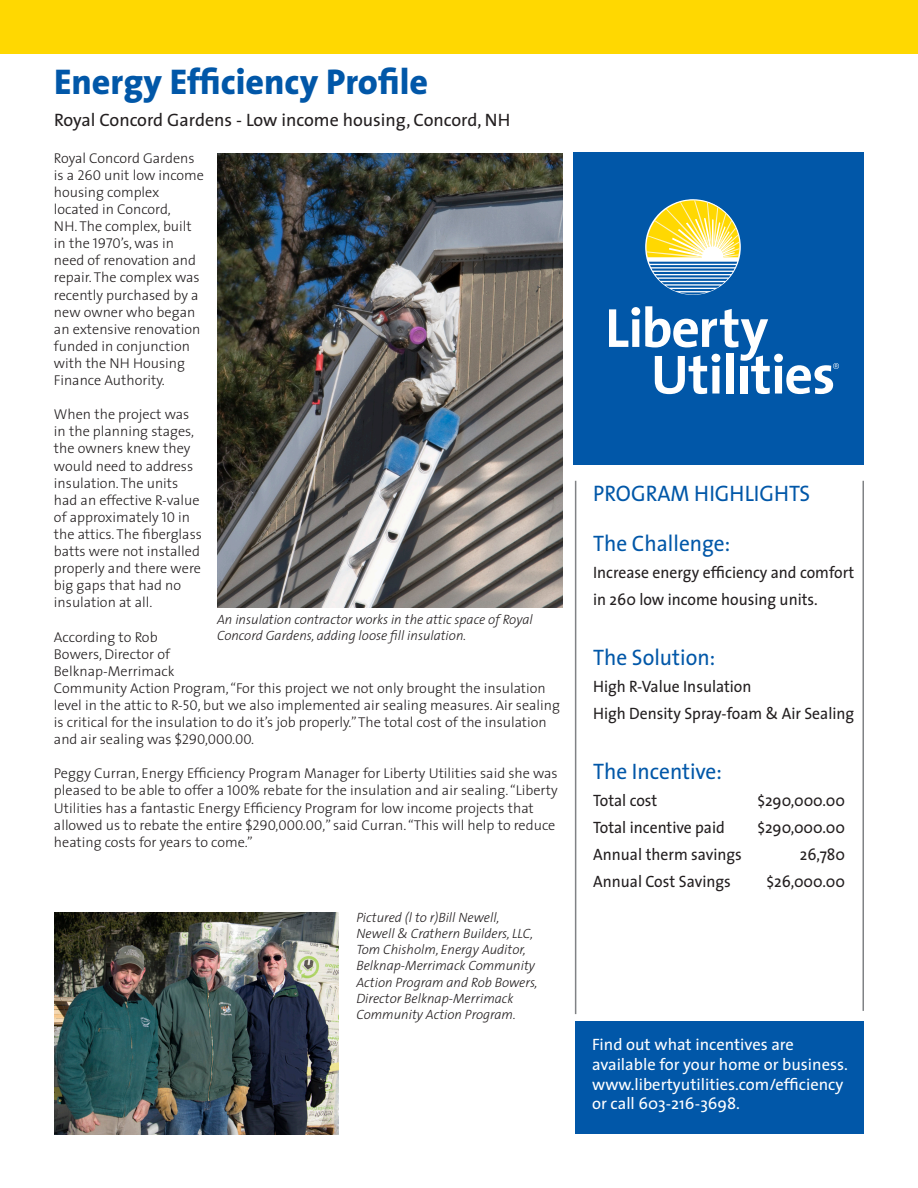
<style>
.page{position:relative;width:918px;height:1188px;background:#fff}
.page>*{position:absolute;margin:0;border:0;box-sizing:border-box;transform-origin:0 0}
.t1{font:800 36px "The Sans";color:#0157a8}
.t2{font:22.5px "The Sans";color:#0157a8;scale:.95 1}
.t3{font:18px "The Sans";color:#231f20}
.t4{font:16.5px/27px "The Sans";color:#231f20;scale:.95 1}
.t5{font:16.5px/19.8px "The Sans";color:#fff}
.t6{font:300 14.25px/17.1px "The Sans";color:#231f20}
.t7{font:italic 300 13.5px/16.2px "The Sans";color:#231f20}
.s1{font-family:"The Sans Light Caps";font-weight:400}
</style>
<div class="page">
<div style="left:576px;top:1022px;width:288px;height:112px;background:#0157a8"></div>
<div style="left:573px;top:153px;width:291px;height:312px;background:#0157a8"></div>
<div style="left:0;top:0;width:918px;height:54px;background:#ffd801"></div>
<img style="left:217px;top:153px;width:345px;height:455px">
<svg style="left:609px;top:306px;width:230px;height:88px"></svg>
<hr style="left:575px;top:481px;width:1px;height:533px;background:#808285">
<hr style="left:862px;top:481px;width:2px;height:530px;background:#808285">
<svg style="left:646px;top:200px;width:94px;height:95px"></svg>
<img style="left:54px;top:912px;width:284px;height:222px">
<p class="t1" style="left:54px;top:51px;width:376px">Energy Efficiency Profile</p>
<p class="t3" style="left:54px;top:105px;width:458px">Royal Concord Gardens - Low income housing, Concord, NH</p>
<p class="t6" style="left:54px;top:149px;width:152px">Royal Concord Gardens is a <span class="s1">260</span> unit low income housing complex located in Concord,<br>NH. The complex, built in the <span class="s1">1970</span>’s, was in need of renovation and repair. The complex was recently purchased by a new owner who began an extensive renovation funded in conjunction with the NH Housing<br>Finance Authority.</p>
<p class="t6" style="left:54px;top:405px;width:149px">When the project was in the planning stages, the owners knew they would need to address insulation. The units had an effective R-value of approximately <span class="s1">10</span> in the attics. The fiberglass batts were not installed properly and there were big gaps that had no insulation at all.</p>
<p class="t6" style="left:54px;top:628px;width:508px">According to Rob<br>Bowers, Director of<br>Belknap-Merrimack<br>Community Action Program, “For this project we not only brought the insulation level in the attic to <span class="s1">R-50</span>, but we also implemented air sealing measures. Air sealing is critical for the insulation to do it’s job properly.” The total cost of the insulation and air sealing was <span class="s1">$290,000.00.</span></p>
<p class="t6" style="left:54px;top:765px;width:505px">Peggy Curran, Energy Efficiency Program Manager for Liberty Utilities said she was pleased to be able to offer a <span class="s1">100</span>% rebate for the insulation and air sealing. “Liberty Utilities has a fantastic Energy Efficiency Program for low income projects that allowed us to rebate the entire <span class="s1">$290,000.00</span>,” said Curran. “This will help to reduce heating costs for years to come.”</p>
<p class="t7" style="left:217px;top:611px;width:317px">An insulation contractor works in the attic space of Royal<br>Concord Gardens, adding loose fill insulation.</p>
<p class="t7" style="left:356px;top:909px;width:183px">Pictured (l to r)Bill Newell,<br>Newell &amp; Crathern Builders, LLC,<br>Tom Chisholm, Energy Auditor,<br>Belknap-Merrimack Community<br>Action Program and Rob Bowers,<br>Director Belknap-Merrimack<br>Community Action Program.</p>
<p class="t2" style="left:593px;top:475px;width:230px">PROGRAM HIGHLIGHTS</p>
<p class="t2" style="left:593px;top:524px;width:146px">The Challenge:</p>
<p class="t4" style="left:593px;top:558px;width:277px">Increase energy efficiency and comfort in 260 low income housing units.</p>
<p class="t2" style="left:593px;top:638px;width:130px">The Solution:</p>
<p class="t4" style="left:593px;top:672px;width:168px">High R-Value Insulation</p>
<p class="t4" style="left:593px;top:699px;width:276px">High Density Spray-foam &amp; Air Sealing</p>
<p class="t2" style="left:593px;top:752px;width:137px">The Incentive:</p>
<p class="t4" style="left:593px;top:786px;width:69px">Total cost</p>
<p class="t4" style="left:757px;top:786px;width:94px">$290,000.00</p>
<p class="t4" style="left:593px;top:813px;width:140px">Total incentive paid</p>
<p class="t4" style="left:757px;top:813px;width:94px">$290,000.00</p>
<p class="t4" style="left:593px;top:840px;width:158px">Annual therm savings</p>
<p class="t4" style="left:800px;top:840px;width:49px">26,780</p>
<p class="t4" style="left:593px;top:867px;width:146px">Annual Cost Savings</p>
<p class="t4" style="left:766px;top:867px;width:84px">$26,000.00</p>
<p class="t5" style="left:592px;top:1034px;width:257px">Find out what incentives are available for your home or business. www.libertyutilities.com/efficiency</p>
<p class="t5" style="left:592px;top:1093px;width:149px">or call 603-216-3698.</p>
</div>
